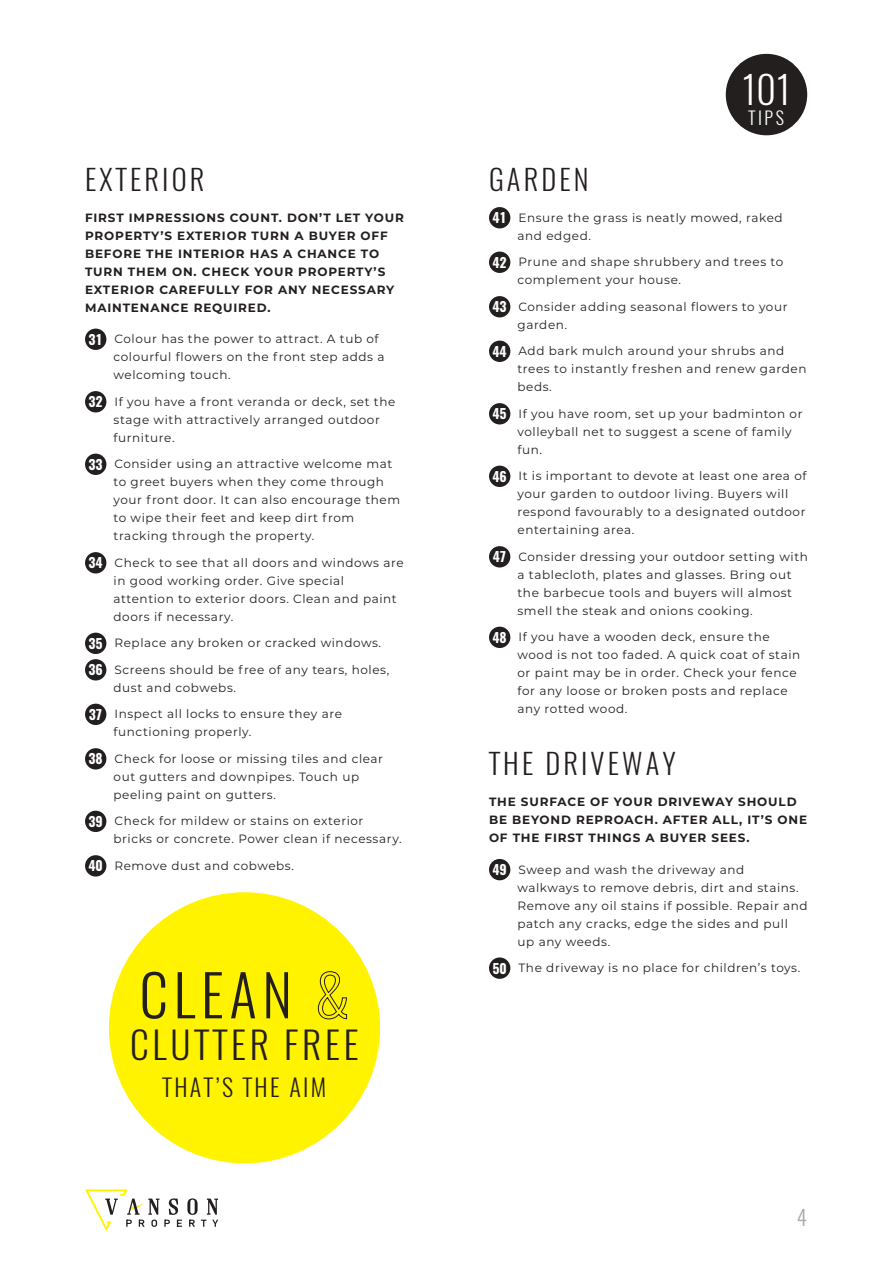
<style>
.page{position:relative;width:893px;height:1263px;background:#fff}
.page>*{position:absolute;margin:0;border:0;box-sizing:border-box;transform-origin:0 0}
.t1{font:300 57px "Oswald";letter-spacing:.1em;color:#241f1f}
.t2{font:300 38.25px "Oswald";color:#fff}
.t3{font:300 37.5px "Oswald";letter-spacing:.1em;color:#241f1f}
.t4{font:300 28.5px "Oswald";letter-spacing:.11em;color:#241f1f}
.t5{font:300 24px "Oswald";letter-spacing:.1em;color:#241f1f}
.t6{font:300 21px "Oswald";color:#aaaaac}
.t7{font:300 17.85px "Oswald";color:#fff}
.t8{font:12px/18px "Montserrat";letter-spacing:.05em;color:#241f1f}
.t9{font:700 12px/18px "Montserrat";letter-spacing:.07em;color:#241f1f}
.s1{font-family:"Oswald";font-weight:700;font-size:13.5px;color:#fff}
</style>
<div class="page">
<div style="left:726px;top:54px;width:81px;height:81px;background:#241f1f;border-radius:50%"></div>
<svg style="left:85px;top:1189px;width:133px;height:42px"></svg>
<div style="left:85px;top:329px;width:21px;height:21px;background:#241f1f;border-radius:50%"></div>
<div style="left:85px;top:391px;width:21px;height:21px;background:#241f1f;border-radius:50%"></div>
<div style="left:85px;top:454px;width:21px;height:21px;background:#241f1f;border-radius:50%"></div>
<div style="left:85px;top:552px;width:21px;height:21px;background:#241f1f;border-radius:50%"></div>
<div style="left:85px;top:633px;width:21px;height:21px;background:#241f1f;border-radius:50%"></div>
<div style="left:85px;top:659px;width:21px;height:21px;background:#241f1f;border-radius:50%"></div>
<div style="left:85px;top:704px;width:21px;height:21px;background:#241f1f;border-radius:50%"></div>
<div style="left:85px;top:748px;width:21px;height:21px;background:#241f1f;border-radius:50%"></div>
<div style="left:85px;top:811px;width:21px;height:21px;background:#241f1f;border-radius:50%"></div>
<div style="left:85px;top:855px;width:21px;height:21px;background:#241f1f;border-radius:50%"></div>
<div style="left:109px;top:892px;width:271px;height:271px;background:#fff300;border-radius:50%"></div>
<div style="left:489px;top:207px;width:21px;height:21px;background:#241f1f;border-radius:50%"></div>
<div style="left:489px;top:252px;width:21px;height:21px;background:#241f1f;border-radius:50%"></div>
<div style="left:489px;top:296px;width:21px;height:21px;background:#241f1f;border-radius:50%"></div>
<div style="left:489px;top:341px;width:21px;height:21px;background:#241f1f;border-radius:50%"></div>
<div style="left:489px;top:403px;width:21px;height:21px;background:#241f1f;border-radius:50%"></div>
<div style="left:489px;top:466px;width:21px;height:21px;background:#241f1f;border-radius:50%"></div>
<div style="left:489px;top:546px;width:21px;height:21px;background:#241f1f;border-radius:50%"></div>
<div style="left:489px;top:627px;width:21px;height:21px;background:#241f1f;border-radius:50%"></div>
<div style="left:489px;top:859px;width:21px;height:21px;background:#241f1f;border-radius:50%"></div>
<div style="left:489px;top:957px;width:21px;height:22px;background:#241f1f;border-radius:50%"></div>
<h3 class="t4" style="left:85px;top:160px;width:121px">EXTERIOR</h3>
<p class="t9" style="left:85px;top:208px;width:320px">FIRST IMPRESSIONS COUNT. DON’T LET YOUR PROPERTY’S EXTERIOR TURN A BUYER OFF BEFORE THE INTERIOR HAS A CHANCE TO TURN THEM ON. CHECK YOUR PROPERTY’S EXTERIOR CAREFULLY FOR ANY NECESSARY MAINTENANCE REQUIRED.</p>
<p class="t8" style="left:114px;top:329px;width:273px;text-indent:-25px"><span class="s1">31</span> Colour has the power to attract. A tub of colourful flowers on the front step adds a welcoming touch.</p>
<p class="t8" style="left:114px;top:392px;width:283px;text-indent:-25px"><span class="s1">32</span> If you have a front veranda or deck, set the stage with attractively arranged outdoor furniture.</p>
<p class="t8" style="left:114px;top:454px;width:288px;text-indent:-25px"><span class="s1">33</span> Consider using an attractive welcome mat to greet buyers when they come through your front door. It can also encourage them to wipe their feet and keep dirt from tracking through the property.</p>
<p class="t8" style="left:114px;top:553px;width:292px;text-indent:-25px"><span class="s1">34</span> Check to see that all doors and windows are in good working order. Give special attention to exterior doors. Clean and paint doors if necessary.</p>
<p class="t8" style="left:89px;top:633px;width:294px"><span class="s1">35</span> Replace any broken or cracked windows.</p>
<p class="t8" style="left:114px;top:660px;width:277px;text-indent:-25px"><span class="s1">36</span> Screens should be free of any tears, holes, dust and cobwebs.</p>
<p class="t8" style="left:114px;top:704px;width:230px;text-indent:-25px"><span class="s1">37</span> Inspect all locks to ensure they are functioning properly.</p>
<p class="t8" style="left:114px;top:749px;width:271px;text-indent:-25px"><span class="s1">38</span> Check for loose or missing tiles and clear out gutters and downpipes. Touch up peeling paint on gutters.</p>
<p class="t8" style="left:114px;top:811px;width:290px;text-indent:-25px"><span class="s1">39</span> Check for mildew or stains on exterior bricks or concrete. Power clean if necessary.</p>
<p class="t8" style="left:88px;top:856px;width:207px"><span class="s1">40</span> Remove dust and cobwebs.</p>
<h1 class="t1" style="left:139px;top:957px;width:212px">CLEAN &amp;</h1>
<h3 class="t3" style="left:130px;top:1020px;width:230px">CLUTTER FREE</h3>
<h3 class="t5" style="left:163px;top:1071px;width:165px">THAT’S THE AIM</h3>
<h2 class="t2" style="left:741px;top:64px;width:52px">101</h2>
<h3 class="t7" style="left:748px;top:106px;width:37px">TIPS</h3>
<h3 class="t4" style="left:489px;top:160px;width:101px">GARDEN</h3>
<p class="t8" style="left:517px;top:208px;width:267px;text-indent:-25px"><span class="s1">41</span> Ensure the grass is neatly mowed, raked and edged.</p>
<p class="t8" style="left:517px;top:252px;width:267px;text-indent:-25px"><span class="s1">42</span> Prune and shape shrubbery and trees to complement your house.</p>
<p class="t8" style="left:517px;top:297px;width:271px;text-indent:-25px"><span class="s1">43</span> Consider adding seasonal flowers to your garden.</p>
<p class="t8" style="left:517px;top:341px;width:290px;text-indent:-25px"><span class="s1">44</span> Add bark mulch around your shrubs and trees to instantly freshen and renew garden beds.</p>
<p class="t8" style="left:517px;top:404px;width:286px;text-indent:-25px"><span class="s1">45</span> If you have room, set up your badminton or volleyball net to suggest a scene of family fun.</p>
<p class="t8" style="left:517px;top:466px;width:291px;text-indent:-25px"><span class="s1">46</span> It is important to devote at least one area of your garden to outdoor living. Buyers will respond favourably to a designated outdoor entertaining area.</p>
<p class="t8" style="left:517px;top:547px;width:292px;text-indent:-25px"><span class="s1">47</span> Consider dressing your outdoor setting with a tablecloth, plates and glasses. Bring out the barbecue tools and buyers will almost smell the steak and onions cooking.</p>
<p class="t8" style="left:517px;top:627px;width:284px;text-indent:-25px"><span class="s1">48</span> If you have a wooden deck, ensure the wood is not too faded. A quick coat of stain or paint may be in order. Check your fence for any loose or broken posts and replace any rotted wood.</p>
<h3 class="t4" style="left:489px;top:745px;width:188px">THE DRIVEWAY</h3>
<p class="t9" style="left:489px;top:792px;width:320px">THE SURFACE OF YOUR DRIVEWAY SHOULD<br>BE BEYOND REPROACH. AFTER ALL, IT’S ONE<br>OF THE FIRST THINGS A BUYER SEES.</p>
<p class="t8" style="left:517px;top:860px;width:292px;text-indent:-25px"><span class="s1">49</span> Sweep and wash the driveway and walkways to remove debris, dirt and stains.<br>Remove any oil stains if possible. Repair and patch any cracks, edge the sides and pull<br>up any weeds.</p>
<p class="t8" style="left:492px;top:958px;width:309px"><span class="s1">50</span> The driveway is no place for children’s toys.</p>
<h3 class="t6" style="left:797px;top:1204px;width:12px">4</h3>
</div>
